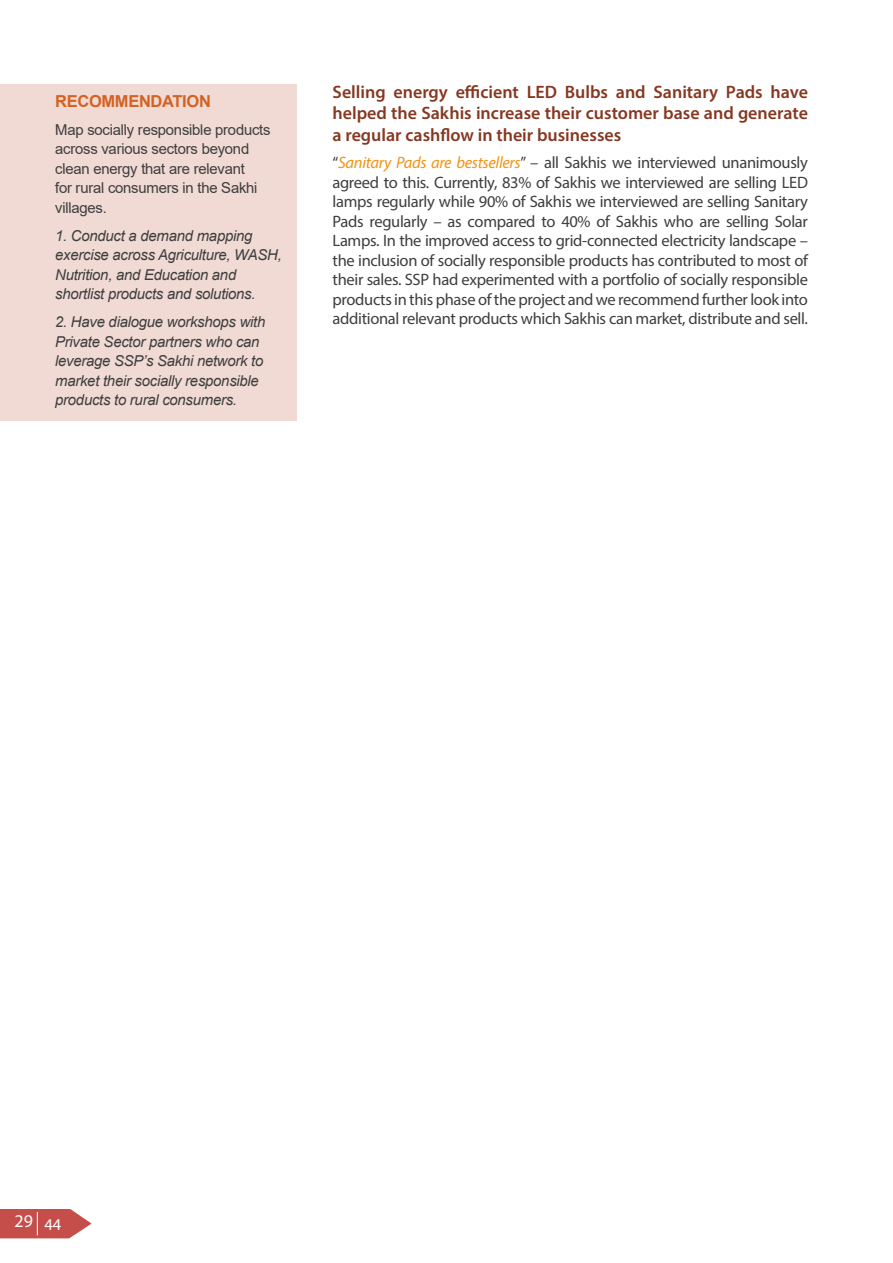
<style>
.page{position:relative;width:893px;height:1263px;background:#fff}
.page>*{position:absolute;margin:0;border:0;box-sizing:border-box;transform-origin:0 0}
.t1{font:600 18px/21.6px "Myriad Pro";color:#863821;text-align:justify}
.t2{font:18px "Myriad Pro";color:#fff}
.t3{font:16.5px/19.5px "Myriad Pro";letter-spacing:-.02em;color:#3e3e3f;text-align:justify}
.t4{font:700 16.5px "Arial";letter-spacing:-.02em;color:#d36324}
.t5{font:italic 15px/19.5px "Arial";letter-spacing:-.02em;color:#3e3e3f}
.t6{font:15px/19.5px "Arial";letter-spacing:-.02em;color:#3e3e3f}
.s1{font-style:italic;color:#f29313}
</style>
<div class="page">
<svg style="left:0;top:1209px;width:92px;height:29px;background:#cc6461"></svg>
<div style="left:0;top:84px;width:296px;height:337px;background:#f0dad3"></div>
<p class="t4" style="left:55px;top:89px;width:157px">RECOMMENDATION</p>
<p class="t6" style="left:55px;top:120px;width:217px">Map socially responsible products across various sectors beyond clean energy that are relevant<br>for rural consumers in the Sakhi villages.</p>
<p class="t5" style="left:55px;top:226px;width:229px">1. Conduct a demand mapping exercise across Agriculture, WASH,<br>Nutrition, and Education and shortlist products and solutions.</p>
<p class="t5" style="left:55px;top:313px;width:212px">2. Have dialogue workshops with<br>Private Sector partners who can leverage SSP’s Sakhi network to market their socially responsible products to rural consumers.</p>
<p class="t1" style="left:333px;top:81px;width:477px">Selling energy efficient LED Bulbs and Sanitary Pads have helped the Sakhis increase their customer base and generate a regular cashflow in their businesses</p>
<p class="t3" style="left:333px;top:153px;width:477px">“<span class="s1">Sanitary Pads are bestsellers</span>” – all Sakhis we interviewed unanimously agreed to this. Currently, 83% of Sakhis we interviewed are selling LED lamps regularly while 90% of Sakhis we interviewed are selling Sanitary Pads regularly – as compared to 40% of Sakhis who are selling Solar Lamps. In the improved access to grid-connected electricity landscape – the inclusion of socially responsible products has contributed to most of their sales. SSP had experimented with a portfolio of socially responsible products in this phase of the project and we recommend further look into additional relevant products which Sakhis can market, distribute and sell.</p>
<p class="t2" style="left:14px;top:1210px;width:48px">29 <sub>44</sub></p>
</div>
